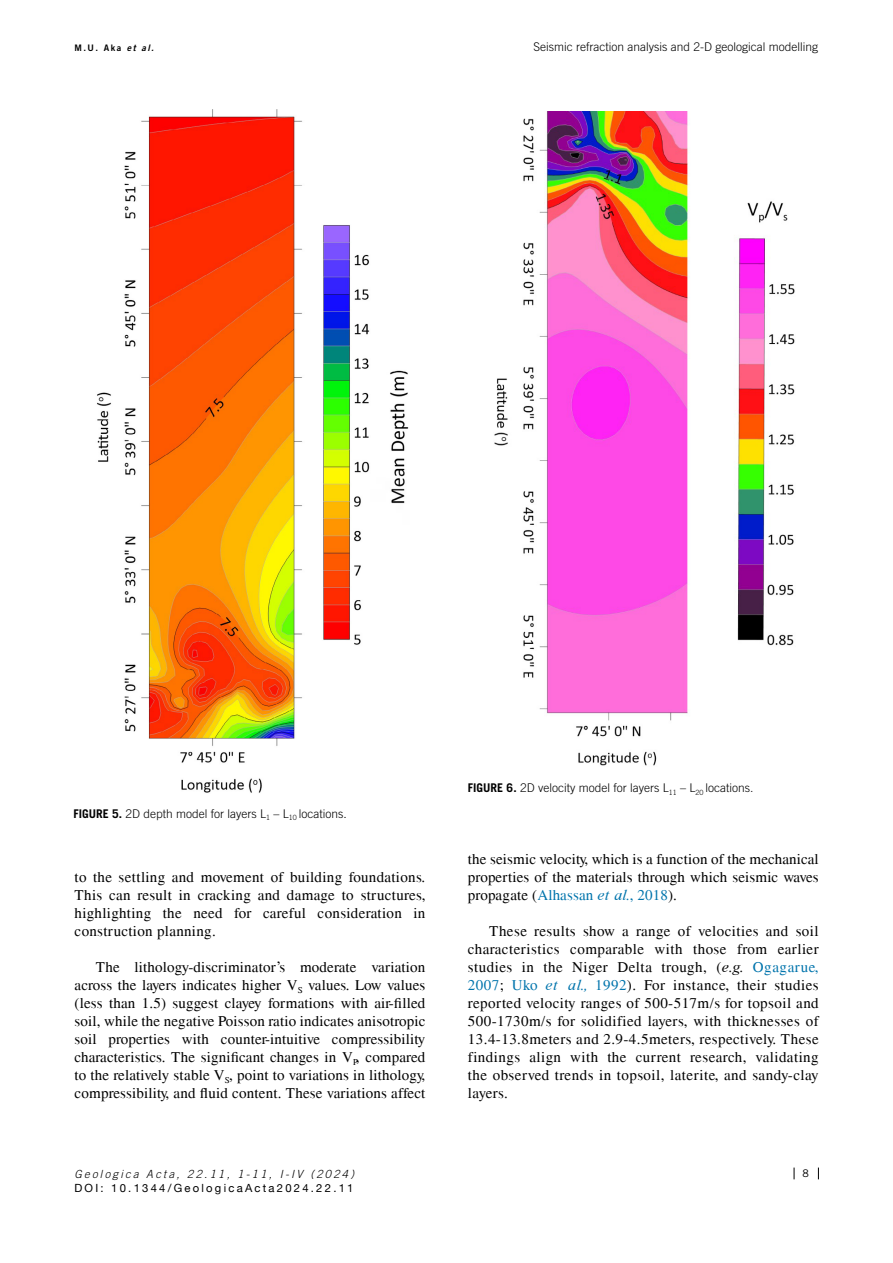
<style>
.page{position:relative;width:893px;height:1263px;background:#fff}
.page>*{position:absolute;margin:0;border:0;box-sizing:border-box;transform-origin:0 0}
.t1{font:15px/18px "Times S";letter-spacing:.01em;color:#000;text-align:justify}
.t2{font:300 12px "Trade Gothic LT Std";color:#000}
.t3{font:italic 300 11.25px "Trade Gothic LT Std";letter-spacing:.2em;color:#000}
.t4{font:11.25px "Helvetica Neue";letter-spacing:.2em;color:#000}
.t5{font:10.5px "Trade Gothic LT Std";color:#000}
.t6{font:9px "Trade Gothic LT Std Bd 2";color:#000}
.s1{font-family:"Trade Gothic LT Std Bd 2 Obl"}
.s2{font-weight:700}
.s3{color:#1a171b}
.s4{color:#0074ac}
.s5{font-family:"Time";font-style:italic;color:#0074ac}
.s6{font-family:"Time";font-style:italic}
</style>
<div class="page">
<svg style="left:794px;top:1167px;width:1px;height:12px"></svg>
<svg style="left:818px;top:1167px;width:1px;height:12px"></svg>
<img style="left:97px;top:110px;width:312px;height:683px">
<img style="left:494px;top:111px;width:301px;height:655px">
<p class="t6" style="left:74px;top:42px;width:81px">M.U. Aka <span class="s1">et al.</span></p>
<p class="t2" style="left:534px;top:39px;width:286px">Seismic refraction analysis and 2-D geological modelling</p>
<p class="t2" style="left:74px;top:806px;width:275px"><span class="s2">FIGURE 5.</span> 2D depth model for layers L<sub>1</sub> – L<sub>10</sub> locations.</p>
<p class="t1" style="left:75px;top:868px;width:352px">to the settling and movement of building foundations.<br>This can result in cracking and damage to structures, highlighting the need for careful consideration in construction planning.</p>
<p class="t1" style="left:75px;top:958px;width:352px;text-indent:21px">The lithology-discriminator’s moderate variation across the layers indicates higher V<sub>S</sub> values. Low values (less than 1.5) suggest clayey formations with air-filled soil, while the negative Poisson ratio indicates anisotropic soil properties with counter-intuitive compressibility characteristics. The significant changes in V<sub>P</sub>, compared to the relatively stable V<sub>S</sub>, point to variations in lithology, compressibility, and fluid content. These variations affect</p>
<p class="t3" style="left:74px;top:1167px;width:281px">Geologica Acta, 22.11, 1-11, I-IV (2024)</p>
<p class="t4" style="left:74px;top:1181px;width:281px">DOI: 10.1344/GeologicaActa2024.22.11</p>
<p class="t2" style="left:468px;top:781px;width:287px"><span class="s2">FIGURE 6.</span> 2D velocity model for layers L<sub>11</sub> – L<sub>20</sub> locations<span class="s3">.</span></p>
<p class="t1" style="left:468px;top:850px;width:352px">the seismic velocity, which is a function of the mechanical properties of the materials through which seismic waves propagate (<span class="s4">Alhassan</span> <span class="s5">et al.</span><span class="s4">, 2018</span>).</p>
<p class="t1" style="left:468px;top:922px;width:352px;text-indent:21px">These results show a range of velocities and soil characteristics comparable with those from earlier studies in the Niger Delta trough, (<span class="s6">e.g.</span> <span class="s4">Ogagarue, 2007</span>; <span class="s4">Uko</span> <span class="s5">et al.,</span> <span class="s4">1992</span>). For instance, their studies reported velocity ranges of 500-517m/s for topsoil and 500-1730m/s for solidified layers, with thicknesses of 13.4-13.8meters and 2.9-4.5meters, respectively. These findings align with the current research, validating the observed trends in topsoil, laterite, and sandy-clay layers.</p>
<p class="t5" style="left:802px;top:1167px;width:8px">8</p>
</div>
